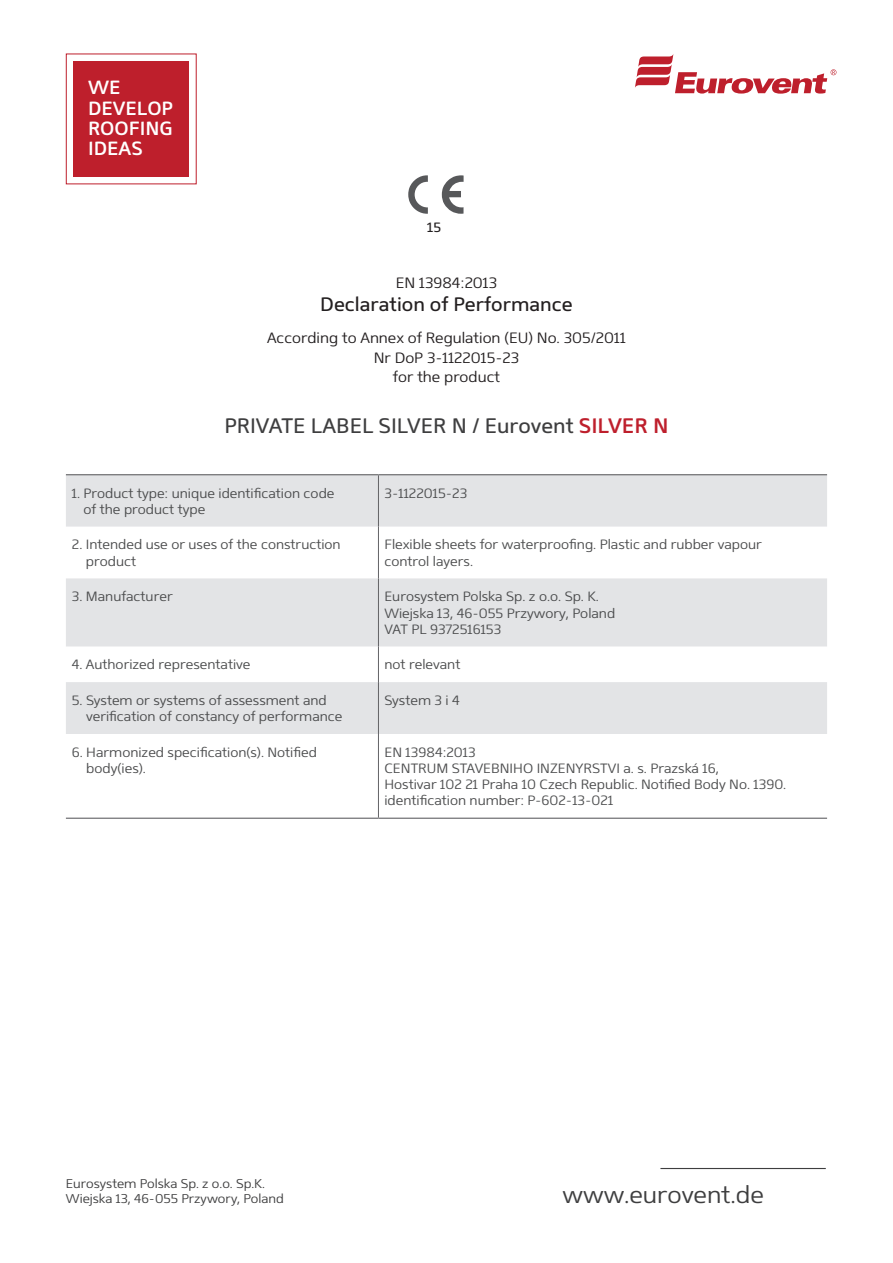
<style>
.page{position:relative;width:893px;height:1263px;background:#fff}
.page>*{position:absolute;margin:0;border:0;box-sizing:border-box;transform-origin:0 0}
.t1{font:300 24px "Mentone";color:#3e3e3f}
.t2{font:21px "Mentone";color:#3e3e3f}
.t3{font:19.5px "Mentone";color:#231f20}
.t4{font:600 19.05px/20.2px "Mentone";color:#fff}
.t5{font:300 15px/19.5px "Mentone";color:#231f20;text-align:center}
.t6{font:300 13.5px/16.2px "Mentone";color:#4b4c4d}
.t7{font:13.5px "Mentone";color:#231f20}
.t8{font:300 12.75px/15.3px "Mentone";color:#3e3e3f}
.s1{font-weight:600;color:#be1f2c}
</style>
<div class="page">
<svg style="left:635px;top:54px;width:201px;height:40px"></svg>
<hr style="left:660px;top:1168px;width:166px;height:1px;background:#3e3e3f">
<div style="left:73px;top:61px;width:116px;height:116px;background:#be1f2c"></div>
<svg style="left:408px;top:175px;width:56px;height:39px"></svg>
<svg style="left:66px;top:475px;width:761px;height:259px;fill:#e3e4e6"></svg>
<hr style="left:378px;top:475px;width:1px;height:52px;background:#636366">
<hr style="left:378px;top:527px;width:1px;height:51px;background:#636366">
<hr style="left:378px;top:578px;width:1px;height:68px;background:#636366">
<hr style="left:378px;top:646px;width:1px;height:36px;background:#636366">
<hr style="left:378px;top:682px;width:1px;height:52px;background:#636366">
<hr style="left:378px;top:734px;width:1px;height:84px;background:#636366">
<hr style="left:66px;top:474px;width:312px;height:1px;background:#636366">
<hr style="left:378px;top:474px;width:449px;height:1px;background:#636366">
<hr style="left:66px;top:818px;width:312px;height:1px;background:#636366">
<hr style="left:378px;top:818px;width:449px;height:1px;background:#636366">
<h3 class="t4" style="left:88px;top:77px;width:87px">WE<br>DEVELOP<br>ROOFING<br>IDEAS</h3>
<p class="t7" style="left:427px;top:219px;width:16px">15</p>
<p class="t5" style="left:396px;top:273px;width:103px">EN 13984:2013</p>
<h3 class="t3" style="left:320px;top:293px;width:254px">Declaration of Performance</h3>
<p class="t5" style="left:267px;top:328px;width:360px">According to Annex of Regulation (EU) No. 305/2011<br>Nr DoP 3-1122015-23<br>for the product</p>
<h2 class="t2" style="left:224px;top:413px;width:446px">PRIVATE LABEL SILVER N / Eurovent <span class="s1">SILVER N</span></h2>
<p class="t6" style="left:84px;top:485px;width:252px;text-indent:-12px">1. Product type: unique identification code of the product type</p>
<p class="t6" style="left:384px;top:485px;width:84px">3-1122015-23</p>
<p class="t6" style="left:86px;top:537px;width:256px;text-indent:-14px">2. Intended use or uses of the construction product</p>
<p class="t6" style="left:384px;top:537px;width:379px">Flexible sheets for waterproofing. Plastic and rubber vapour control layers.</p>
<p class="t6" style="left:72px;top:588px;width:102px">3. Manufacturer</p>
<p class="t6" style="left:384px;top:588px;width:232px">Eurosystem Polska Sp. z o.o. Sp. K.<br>Wiejska 13, 46-055 Przywory, Poland<br>VAT PL 9372516153</p>
<p class="t6" style="left:72px;top:656px;width:180px">4. Authorized representative</p>
<p class="t6" style="left:384px;top:656px;width:77px">not relevant</p>
<p class="t6" style="left:86px;top:692px;width:258px;text-indent:-14px">5. System or systems of assessment and verification of constancy of performance</p>
<p class="t6" style="left:384px;top:692px;width:77px">System 3 i 4</p>
<p class="t6" style="left:86px;top:744px;width:232px;text-indent:-14px">6. Harmonized specification(s). Notified body(ies).</p>
<p class="t6" style="left:384px;top:744px;width:403px">EN 13984:2013<br>CENTRUM STAVEBNIHO INZENYRSTVI a. s. Prazská 16,<br>Hostivar 102 21 Praha 10 Czech Republic. Notified Body No. 1390. identification number: P-602-13-021</p>
<p class="t8" style="left:66px;top:1176px;width:219px">Eurosystem Polska Sp. z o.o. Sp.K.<br>Wiejska 13, 46-055 Przywory, Poland</p>
<h1 class="t1" style="left:563px;top:1181px;width:203px">www.eurovent.de</h1>
</div>
